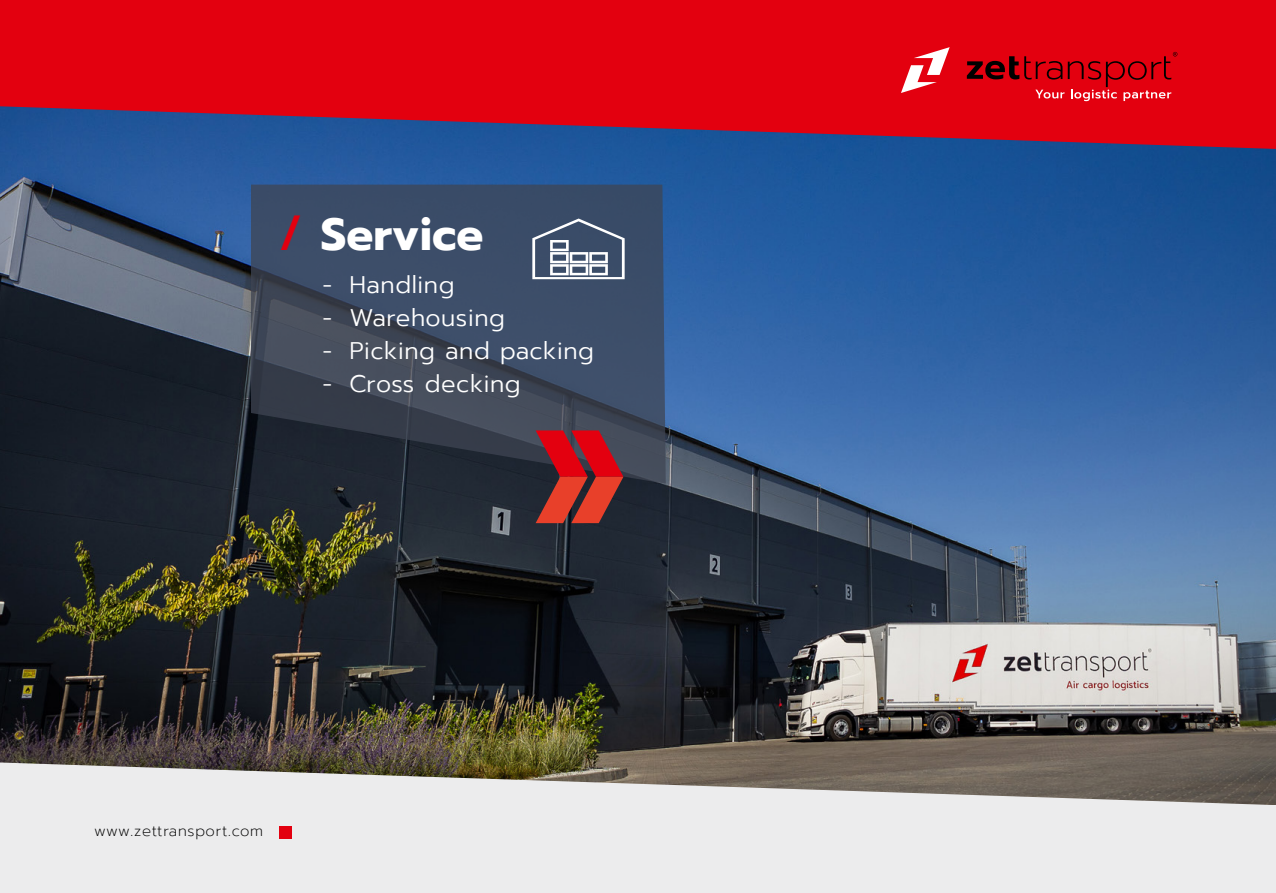
<style>
.page{position:relative;width:1276px;height:893px;background:#fff}
.page>*{position:absolute;margin:0;border:0;box-sizing:border-box;transform-origin:0 0}
.t1{font:700 45px "Prompt";color:#fff}
.t2{font:300 24px "Prompt";letter-spacing:.025em;color:#fff}
.t3{font:200 15px "Prompt";letter-spacing:.05em;color:#000}
.s1{font-weight:500;font-size:46.95px;color:#e3000f}
</style>
<div class="page">
<img style="left:0;top:149px;width:1276px;height:613px">
<svg style="left:0;top:0;width:1276px;height:149px;background:#c30d24"></svg>
<svg style="left:901px;top:47px;width:48px;height:46px"></svg>
<svg style="left:967px;top:52px;width:210px;height:49px;background:#c80916"></svg>
<svg style="left:0;top:762px;width:1276px;height:131px;background:#d5d4d2"></svg>
<div style="left:279px;top:826px;width:13px;height:13px;background:#e3000f"></div>
<svg style="left:251px;top:185px;width:415px;height:299px;background:#39465b"></svg>
<svg style="left:535px;top:430px;width:88px;height:93px;background:#9f2729"></svg>
<svg style="left:532px;top:219px;width:92px;height:60px"></svg>
<h1 class="t1" style="left:279px;top:200px;width:206px"><span class="s1">/</span> Service</h1>
<p class="t2" style="left:322px;top:268px;width:134px">- Handling</p>
<p class="t2" style="left:322px;top:301px;width:184px">- Warehousing</p>
<p class="t2" style="left:322px;top:334px;width:273px">- Picking and packing</p>
<p class="t2" style="left:322px;top:367px;width:200px">- Cross decking</p>
<p class="t3" style="left:94px;top:821px;width:171px">www.zettransport.com</p>
</div>
